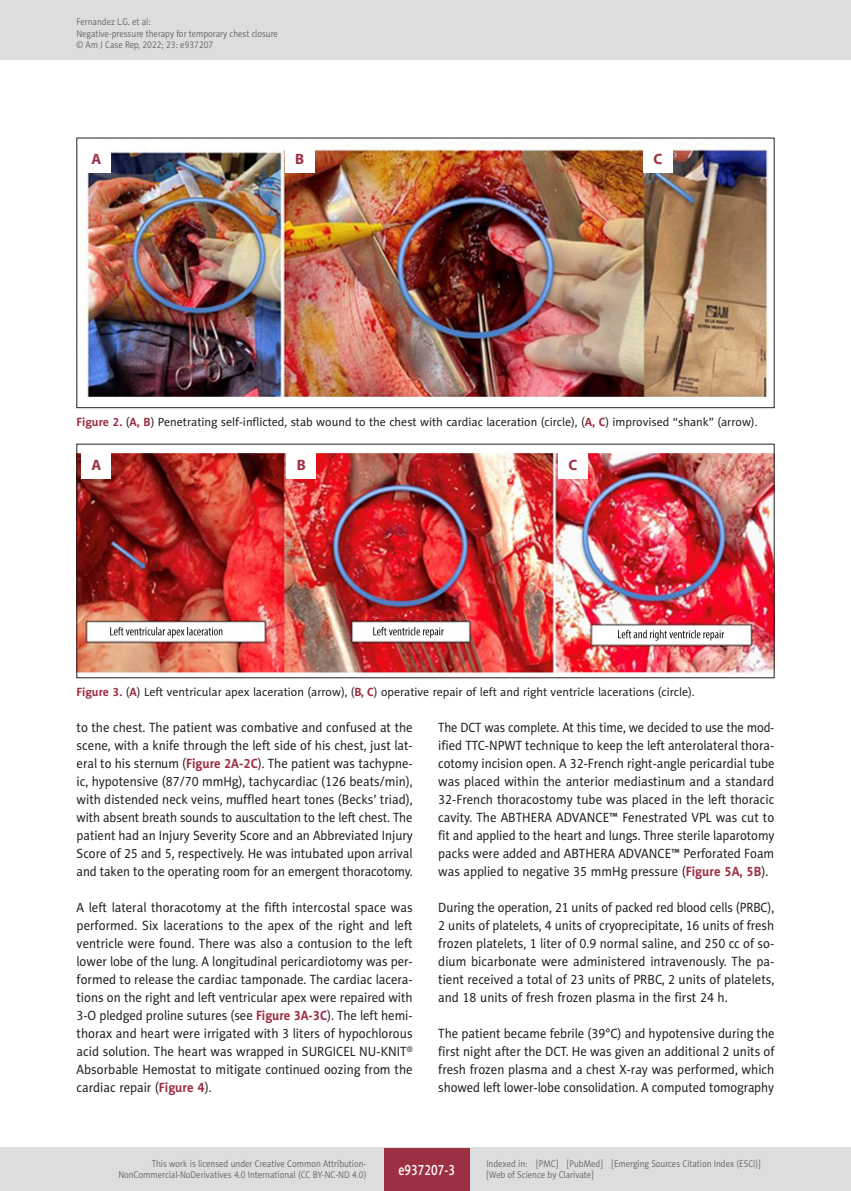
<style>
.page{position:relative;width:851px;height:1191px;background:#fff}
.page>*{position:absolute;margin:0;border:0;box-sizing:border-box;transform-origin:0 0}
.AJCR_e-PAGINA{font:15px "Naomi Sans EFN Medium";color:#fff;scale:.8 1}
.t1{font:700 15px "Myriad Pro";color:#9d2f42}
.AJCR_Body{font:13.5px/18px "Naomi Sans EFN";color:#231f20;text-align:justify;scale:.95 1}
.AJCR_Body-2{font:13.5px/18px "Naomi Sans EFN";color:#231f20;text-align:justify;scale:.92 1}
.AJCR_Body-3{font:13.5px/18px "Naomi Sans EFN";color:#231f20;text-align:justify;scale:.93 1}
.AJCR_Rycina_tytul{font:12px "Naomi Sans EFN";color:#231f20}
.AJCR_pagina_zywa{font:9.75px/11.2px "Naomi Sans EFN Light";color:#57585a;scale:.9 1}
.AJCR_pagina_sygnatur{font:9.75px "Naomi Sans EFN Light";color:#57585a;scale:.9 1}
.s1{font-weight:700;color:#9d2f42}
</style>
<div class="page">
<img style="left:81px;top:142px;width:690px;height:255px">
<div style="left:77px;top:138px;width:697px;height:270px;border:1px solid #231f20"></div>
<div style="left:82px;top:144px;width:29px;height:28px;background:#fff"></div>
<div style="left:285px;top:144px;width:29px;height:28px;background:#fff"></div>
<div style="left:643px;top:144px;width:29px;height:28px;background:#fff"></div>
<img style="left:79px;top:453px;width:693px;height:220px">
<div style="left:82px;top:450px;width:29px;height:28px;background:#fff"></div>
<div style="left:287px;top:450px;width:29px;height:28px;background:#fff"></div>
<div style="left:558px;top:450px;width:29px;height:28px;background:#fff"></div>
<div style="left:0;top:0;width:850px;height:60px;background:#dcdddf"></div>
<div style="left:0;top:1148px;width:850px;height:43px;background:#dcdddf"></div>
<div style="left:384px;top:1147px;width:85px;height:43px;background:#9d2f42"></div>
<p class="AJCR_pagina_zywa" style="left:77px;top:16px;width:225px">Fernandez L.G. et al:<br>Negative-pressure therapy for temporary chest closure</p>
<p class="AJCR_pagina_sygnatur" style="left:77px;top:39px;width:153px">© Am J Case Rep, 2022; 23: e937207</p>
<p class="t1" style="left:91px;top:149px;width:11px">A</p>
<p class="t1" style="left:295px;top:149px;width:11px">B</p>
<p class="t1" style="left:653px;top:149px;width:10px">C</p>
<p class="AJCR_Rycina_tytul" style="left:77px;top:415px;width:682px"><span class="s1">Figure 2.</span> (<span class="s1">A, B</span>) Penetrating self-inflicted, stab wound to the chest with cardiac laceration (circle), (<span class="s1">A, C</span>) improvised “shank” (arrow).</p>
<p class="t1" style="left:91px;top:455px;width:11px">A</p>
<p class="t1" style="left:297px;top:455px;width:11px">B</p>
<p class="t1" style="left:568px;top:455px;width:10px">C</p>
<p class="AJCR_Rycina_tytul" style="left:77px;top:685px;width:619px"><span class="s1">Figure 3.</span> (<span class="s1">A</span>) Left ventricular apex laceration (arrow), (<span class="s1">B, C</span>) operative repair of left and right ventricle lacerations (circle).</p>
<p class="AJCR_Body" style="left:77px;top:718px;width:355px">to the chest. The patient was combative and confused at the scene, with a knife through the left side of his chest, just lat&shy;eral to his sternum (<span class="s1">Figure 2A-2C</span>). The patient was tachypne&shy;ic, hypotensive (87/70 mmHg), tachycardiac (126 beats/min), with distended neck veins, muffled heart tones (Becks’ triad), with absent breath sounds to auscultation to the left chest. The patient had an Injury Severity Score and an Abbreviated Injury Score of 25 and 5, respectively. He was intubated upon arrival and taken to the operating room for an emergent thoracotomy.</p>
<p class="AJCR_Body" style="left:77px;top:898px;width:355px">A left lateral thoracotomy at the fifth intercostal space was performed. Six lacerations to the apex of the right and left ventricle were found. There was also a contusion to the left lower lobe of the lung. A longitudinal pericardiotomy was per&shy;formed to release the cardiac tamponade. The cardiac lacera&shy;tions on the right and left ventricular apex were repaired with 3-O pledged proline sutures (see <span class="s1">Figure 3A-3C</span>). The left hemi&shy;thorax and heart were irrigated with 3 liters of hypochlorous acid solution. The heart was wrapped in SURGICEL NU-KNIT<sup>® </sup>Absorbable Hemostat to mitigate continued oozing from the cardiac repair (<span class="s1">Figure 4</span>).</p>
<p class="AJCR_Body-2" style="left:438px;top:718px;width:367px">The DCT was complete. At this time, we decided to use the mod&shy;ified TTC-NPWT technique to keep the left anterolateral thora&shy;cotomy incision open. A 32-French right-angle pericardial tube was placed within the anterior mediastinum and a standard 32-French thoracostomy tube was placed in the left thoracic cavity. The ABTHERA ADVANCE™ Fenestrated VPL was cut to fit and applied to the heart and lungs. Three sterile laparotomy packs were added and ABTHERA ADVANCE™ Perforated Foam was applied to negative 35 mmHg pressure (<span class="s1">Figure 5A, 5B</span>).</p>
<p class="AJCR_Body-3" style="left:438px;top:898px;width:363px">During the operation, 21 units of packed red blood cells (PRBC), 2 units of platelets, 4 units of cryoprecipitate, 16 units of fresh frozen platelets, 1 liter of 0.9 normal saline, and 250 cc of so&shy;dium bicarbonate were administered intravenously. The pa&shy;tient received a total of 23 units of PRBC, 2 units of platelets, and 18 units of fresh frozen plasma in the first 24 h.</p>
<p class="AJCR_Body" style="left:438px;top:1024px;width:355px">The patient became febrile (39°C) and hypotensive during the first night after the DCT. He was given an additional 2 units of fresh frozen plasma and a chest X-ray was performed, which showed left lower-lobe consolidation. A computed tomography</p>
<p class="AJCR_pagina_zywa" style="left:118px;top:1158px;width:277px;text-align:right">This work is licensed under Creative Common Attribution-<br>NonCommercial-NoDerivatives 4.0 International (CC BY-NC-ND 4.0)</p>
<p class="AJCR_e-PAGINA" style="left:398px;top:1160px;width:72px">e937207-3</p>
<p class="AJCR_pagina_zywa" style="left:486px;top:1158px;width:306px">Indexed in: [PMC] [PubMed] [Emerging Sources Citation Index (ESCI)] [Web of Science by Clarivate]</p>
</div>
